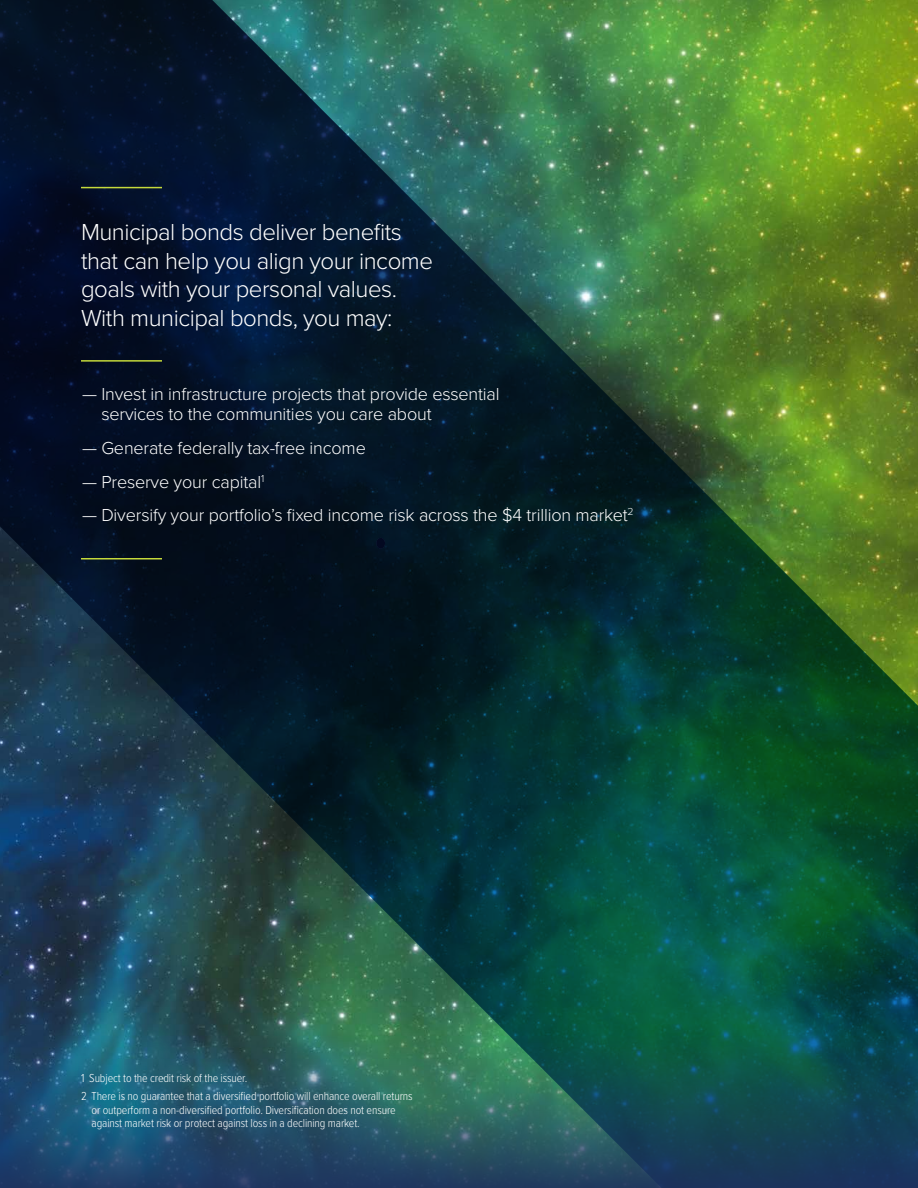
<style>
.page{position:relative;width:918px;height:1188px;background:#fff}
.page>*{position:absolute;margin:0;border:0;box-sizing:border-box;transform-origin:0 0}
.BODY_PN_Lt_11_13_5{font:300 24px/28.5px "Proxima Nova";letter-spacing:-.02em;color:#fff}
.BODY_PN_Lt_11_13_5-2{font:300 18px/20.2px "Proxima Nova";letter-spacing:-.01em;color:#fff}
.disc_footnote{font:300 12px/13.5px "Proxima Nova Cond";letter-spacing:-.01em;color:#fff}
</style>
<div class="page">
<img style="left:0;top:0;width:918px;height:966px">
<hr style="left:81px;top:187px;width:81px;height:1px;background:#c5d93b">
<hr style="left:81px;top:360px;width:81px;height:2px;background:#c5d93b">
<svg style="left:0;top:966px;width:918px;height:222px;background:#1d545a"></svg>
<hr style="left:81px;top:558px;width:81px;height:2px;background:#c5d93b">
<div style="left:376px;top:538px;width:9px;height:11px;background:#030921;border-radius:50%"></div>
<p class="BODY_PN_Lt_11_13_5" style="left:81px;top:217px;width:353px">Municipal bonds deliver benefits that can help you align your income goals with your personal values.<br>With municipal bonds, you may:</p>
<p class="BODY_PN_Lt_11_13_5-2" style="left:101px;top:383px;width:400px;text-indent:-19px">— Invest in infrastructure projects that provide essential services to the communities you care about</p>
<p class="BODY_PN_Lt_11_13_5-2" style="left:82px;top:437px;width:285px">— Generate federally tax-free income</p>
<p class="BODY_PN_Lt_11_13_5-2" style="left:82px;top:470px;width:184px">— Preserve your capital<sup>1</sup></p>
<p class="BODY_PN_Lt_11_13_5-2" style="left:82px;top:504px;width:553px">— Diversify your portfolio’s fixed income risk across the $4 trillion market<sup>2</sup></p>
<p class="disc_footnote" style="left:81px;top:1071px;width:168px">1 Subject to the credit risk of the issuer.</p>
<p class="disc_footnote" style="left:92px;top:1089px;width:323px;text-indent:-11px">2 There is no guarantee that a diversified portfolio will enhance overall returns or outperform a non-diversified portfolio. Diversification does not ensure against market risk or protect against loss in a declining market.</p>
</div>
